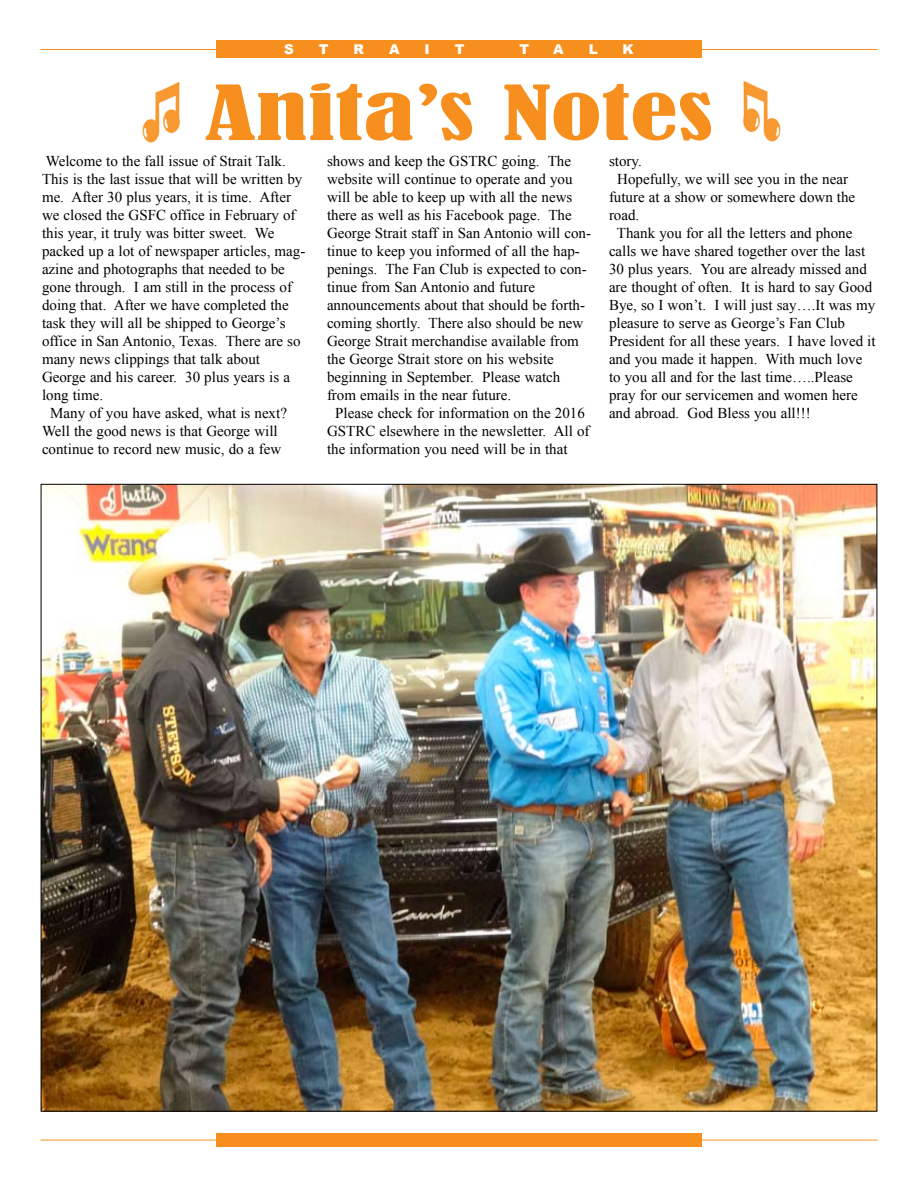
<style>
.page{position:relative;width:918px;height:1188px;background:#fff}
.page>*{position:absolute;margin:0;border:0;box-sizing:border-box;transform-origin:0 0}
.t1{font:condensed 70.5px "Bernard";color:#f78f1e;scale:1.5 1}
.t2{font:15px "Times New Roman";color:#000}
.t3{font:900 13.5px "Arial";color:#fff}
</style>
<div class="page">
<div style="left:217px;top:40px;width:485px;height:18px;background:#f78f1e"></div>
<hr style="left:41px;top:49px;width:178px;height:1px;background:#f78f1e">
<hr style="left:699px;top:49px;width:179px;height:1px;background:#f78f1e">
<img style="left:743px;top:80px;width:38px;height:62px">
<img style="left:142px;top:81px;width:38px;height:62px">
<div style="left:216px;top:1133px;width:486px;height:14px;background:#f78f1e"></div>
<hr style="left:40px;top:1140px;width:179px;height:1px;background:#f78f1e">
<hr style="left:699px;top:1140px;width:179px;height:1px;background:#f78f1e">
<img style="left:43px;top:486px;width:832px;height:624px">
<p class="t3" style="left:284px;top:40px;width:11px">S</p>
<p class="t3" style="left:319px;top:40px;width:11px">T</p>
<p class="t3" style="left:354px;top:40px;width:12px">R</p>
<p class="t3" style="left:389px;top:40px;width:12px">A</p>
<p class="t3" style="left:425px;top:40px;width:7px">I</p>
<p class="t3" style="left:455px;top:40px;width:11px">T</p>
<p class="t3" style="left:519px;top:40px;width:11px">T</p>
<p class="t3" style="left:553px;top:40px;width:12px">A</p>
<p class="t3" style="left:589px;top:40px;width:11px">L</p>
<p class="t3" style="left:623px;top:40px;width:13px">K</p>
<h1 class="t1" style="left:205px;top:72px;width:340px">Anita’s Notes</h1>
<p class="t2" style="left:46px;top:151px;width:242px">Welcome to the fall issue of Strait Talk.</p>
<p class="t2" style="left:42px;top:169px;width:262px">This is the last issue that will be written by</p>
<p class="t2" style="left:42px;top:187px;width:251px">me. After 30 plus years, it is time. After</p>
<p class="t2" style="left:42px;top:205px;width:255px">we closed the GSFC office in February of</p>
<p class="t2" style="left:42px;top:223px;width:234px">this year, it truly was bitter sweet. We</p>
<p class="t2" style="left:42px;top:241px;width:265px">packed up a lot of newspaper articles, mag-</p>
<p class="t2" style="left:42px;top:259px;width:244px">azine and photographs that needed to be</p>
<p class="t2" style="left:42px;top:277px;width:252px">gone through. I am still in the process of</p>
<p class="t2" style="left:42px;top:295px;width:248px">doing that. After we have completed the</p>
<p class="t2" style="left:42px;top:313px;width:245px">task they will all be shipped to George’s</p>
<p class="t2" style="left:42px;top:331px;width:260px">office in San Antonio, Texas. There are so</p>
<p class="t2" style="left:42px;top:349px;width:220px">many news clippings that talk about</p>
<p class="t2" style="left:42px;top:367px;width:250px">George and his career. 30 plus years is a</p>
<p class="t2" style="left:42px;top:385px;width:63px">long time.</p>
<p class="t2" style="left:50px;top:403px;width:238px">Many of you have asked, what is next?</p>
<p class="t2" style="left:42px;top:421px;width:237px">Well the good news is that George will</p>
<p class="t2" style="left:42px;top:439px;width:241px">continue to record new music, do a few</p>
<p class="t2" style="left:327px;top:151px;width:246px">shows and keep the GSTRC going. The</p>
<p class="t2" style="left:327px;top:169px;width:247px">website will continue to operate and you</p>
<p class="t2" style="left:327px;top:187px;width:247px">will be able to keep up with all the news</p>
<p class="t2" style="left:327px;top:205px;width:246px">there as well as his Facebook page. The</p>
<p class="t2" style="left:327px;top:223px;width:266px">George Strait staff in San Antonio will con-</p>
<p class="t2" style="left:327px;top:241px;width:254px">tinue to keep you informed of all the hap-</p>
<p class="t2" style="left:327px;top:259px;width:261px">penings. The Fan Club is expected to con-</p>
<p class="t2" style="left:327px;top:277px;width:210px">tinue from San Antonio and future</p>
<p class="t2" style="left:327px;top:295px;width:260px">announcements about that should be forth-</p>
<p class="t2" style="left:327px;top:313px;width:258px">coming shortly. There also should be new</p>
<p class="t2" style="left:327px;top:331px;width:253px">George Strait merchandise available from</p>
<p class="t2" style="left:327px;top:349px;width:228px">the George Strait store on his website</p>
<p class="t2" style="left:327px;top:367px;width:235px">beginning in September. Please watch</p>
<p class="t2" style="left:327px;top:385px;width:186px">from emails in the near future.</p>
<p class="t2" style="left:335px;top:403px;width:251px">Please check for information on the 2016</p>
<p class="t2" style="left:327px;top:421px;width:264px">GSTRC elsewhere in the newsletter. All of</p>
<p class="t2" style="left:327px;top:439px;width:242px">the information you need will be in that</p>
<p class="t2" style="left:609px;top:151px;width:34px">story.</p>
<p class="t2" style="left:617px;top:169px;width:232px">Hopefully, we will see you in the near</p>
<p class="t2" style="left:609px;top:187px;width:248px">future at a show or somewhere down the</p>
<p class="t2" style="left:609px;top:205px;width:32px">road.</p>
<p class="t2" style="left:617px;top:223px;width:237px">Thank you for all the letters and phone</p>
<p class="t2" style="left:609px;top:241px;width:258px">calls we have shared together over the last</p>
<p class="t2" style="left:609px;top:259px;width:259px">30 plus years. You are already missed and</p>
<p class="t2" style="left:609px;top:277px;width:265px">are thought of often. It is hard to say Good</p>
<p class="t2" style="left:609px;top:295px;width:268px">Bye, so I won’t. I will just say….It was my</p>
<p class="t2" style="left:609px;top:313px;width:238px">pleasure to serve as George’s Fan Club</p>
<p class="t2" style="left:609px;top:331px;width:268px">President for all these years. I have loved it</p>
<p class="t2" style="left:609px;top:349px;width:255px">and you made it happen. With much love</p>
<p class="t2" style="left:609px;top:367px;width:245px">to you all and for the last time…..Please</p>
<p class="t2" style="left:609px;top:385px;width:250px">pray for our servicemen and women here</p>
<p class="t2" style="left:609px;top:403px;width:203px">and abroad. God Bless you all!!!</p>
</div>
